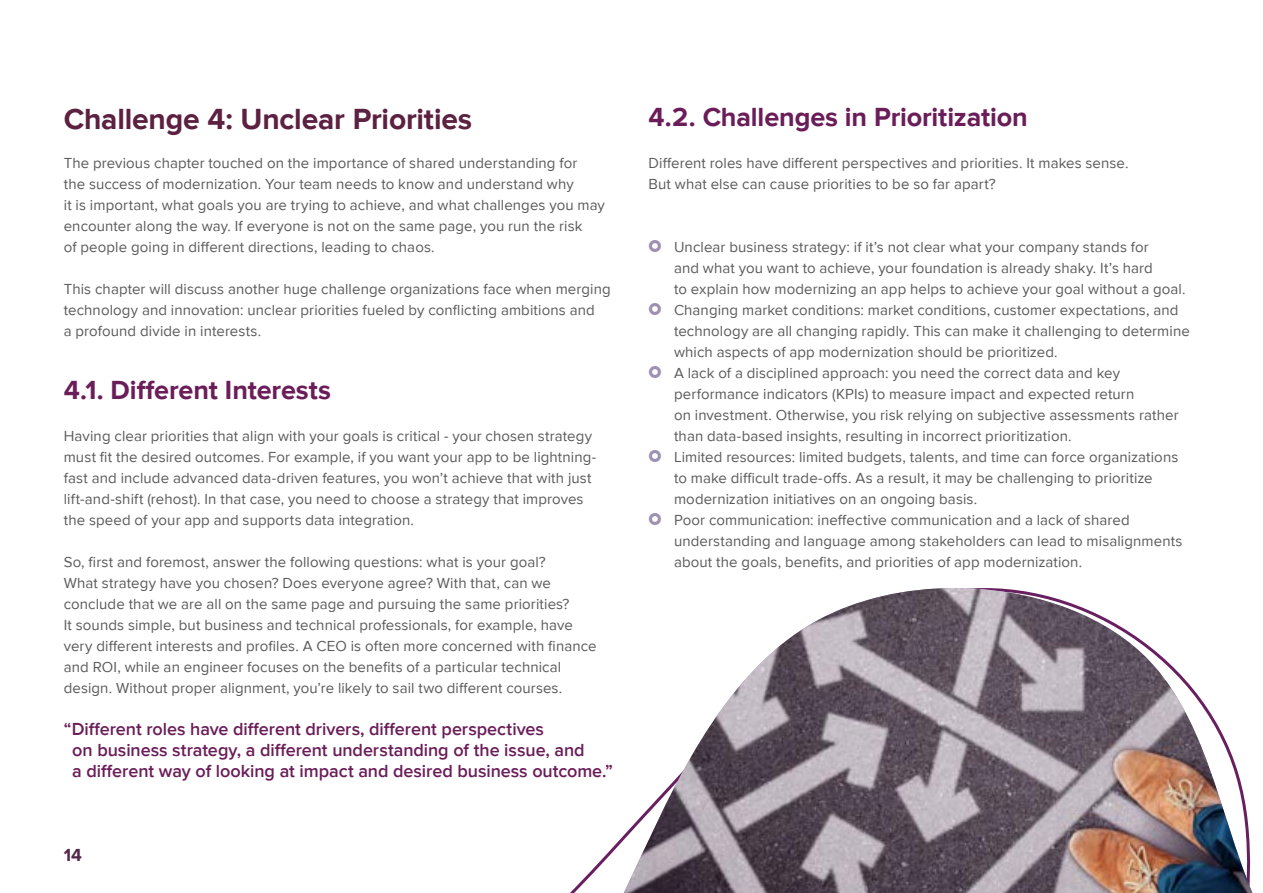
<style>
.page{position:relative;width:1263px;height:893px;background:#fff}
.page>*{position:absolute;margin:0;border:0;box-sizing:border-box;transform-origin:0 0}
.t1{font:700 30px "Proxima Nova";letter-spacing:-.005em;color:#5c2140}
.t2{font:700 27px "Proxima Nova";letter-spacing:-.005em;color:#6a1d58}
.t3{font:600 18px/21px "Proxima Nova";letter-spacing:-.005em;color:#6a1d58}
.t4{font:700 18px "Proxima Nova";color:#53274c}
.t5{font:15px/21px "Proxima Nova";letter-spacing:.005em;color:#5a5a5b}
.t6{font:15px/21px "Proxima Nova";letter-spacing:.005em;color:#5a5a5a}
</style>
<div class="page">
<img style="left:624px;top:588px;width:628px;height:305px">
<h1 class="t1" style="left:64px;top:102px;width:410px">Challenge 4: Unclear Priorities</h1>
<p class="t5" style="left:64px;top:153px;width:543px">The previous chapter touched on the importance of shared understanding for<br>the success of modernization. Your team needs to know and understand why<br>it is important, what goals you are trying to achieve, and what challenges you may encounter along the way. If everyone is not on the same page, you run the risk<br>of people going in different directions, leading to chaos.</p>
<p class="t5" style="left:64px;top:279px;width:548px">This chapter will discuss another huge challenge organizations face when merging technology and innovation: unclear priorities fueled by conflicting ambitions and<br>a profound divide in interests.</p>
<h2 class="t2" style="left:64px;top:374px;width:269px">4.1. Different Interests</h2>
<p class="t5" style="left:64px;top:426px;width:534px">Having clear priorities that align with your goals is critical - your chosen strategy must fit the desired outcomes. For example, if you want your app to be lightning&shy;fast and include advanced data-driven features, you won’t achieve that with just lift-and-shift (rehost). In that case, you need to choose a strategy that improves the speed of your app and supports data integration.</p>
<p class="t5" style="left:64px;top:552px;width:534px">So, first and foremost, answer the following questions: what is your goal?<br>What strategy have you chosen? Does everyone agree? With that, can we conclude that we are all on the same page and pursuing the same priorities?<br>It sounds simple, but business and technical professionals, for example, have very different interests and profiles. A CEO is often more concerned with finance and ROI, while an engineer focuses on the benefits of a particular technical design. Without proper alignment, you’re likely to sail two different courses.</p>
<p class="t3" style="left:72px;top:719px;width:542px;text-indent:-8px">“Different roles have different drivers, different perspectives<br>on business strategy, a different understanding of the issue, and<br>a different way of looking at impact and desired business outcome.”</p>
<p class="t4" style="left:64px;top:845px;width:20px">14</p>
<h2 class="t2" style="left:648px;top:101px;width:381px">4.2. Challenges in Prioritization</h2>
<p class="t5" style="left:648px;top:153px;width:481px">Different roles have different perspectives and priorities. It makes sense.<br>But what else can cause priorities to be so far apart?</p>
<p class="t6" style="left:674px;top:237px;width:517px">Unclear business strategy: if it’s not clear what your company stands for<br>and what you want to achieve, your foundation is already shaky. It’s hard<br>to explain how modernizing an app helps to achieve your goal without a goal.<br>Changing market conditions: market conditions, customer expectations, and technology are all changing rapidly. This can make it challenging to determine which aspects of app modernization should be prioritized.<br>A lack of a disciplined approach: you need the correct data and key performance indicators (KPIs) to measure impact and expected return<br>on investment. Otherwise, you risk relying on subjective assessments rather than data-based insights, resulting in incorrect prioritization.<br>Limited resources: limited budgets, talents, and time can force organizations to make difficult trade-offs. As a result, it may be challenging to prioritize modernization initiatives on an ongoing basis.<br>Poor communication: ineffective communication and a lack of shared understanding and language among stakeholders can lead to misalignments about the goals, benefits, and priorities of app modernization.</p>
</div>
